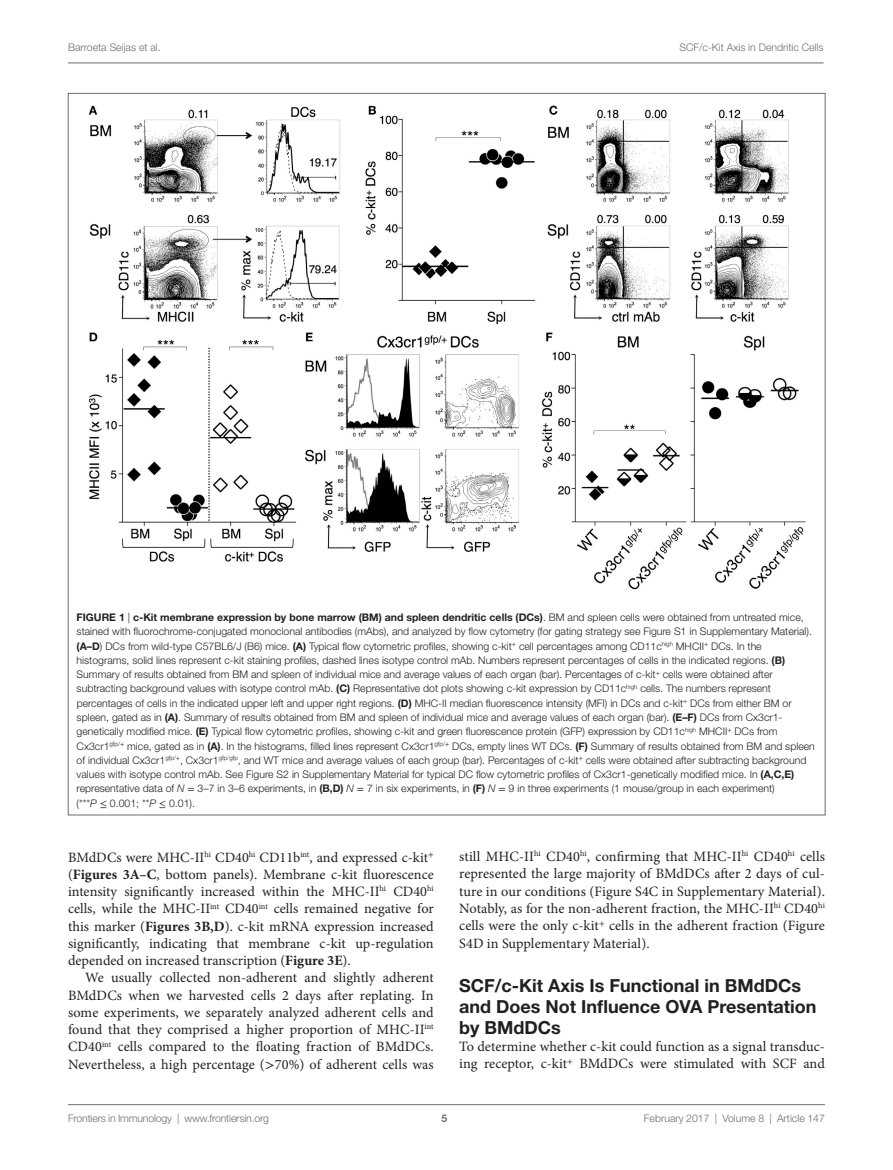
<style>
.page{position:relative;width:893px;height:1170px;background:#fff}
.page>*{position:absolute;margin:0;border:0;box-sizing:border-box;transform-origin:0 0}
.t1{font:700 18px/21px "Helvetica Neue LT Std";color:#231f20}
.t2{font:14.25px/17.2px "Minion Pro";letter-spacing:.005em;color:#231f20;text-align:justify}
.t3{font:300 10.5px/14.2px "Helvetica Neue LT Std";color:#231f20}
.t4{font:300 10.5px "Helvetica Neue LT Std";color:#6c6d70}
.t5{font:700 10.5px "Helvetica Neue LT Std";color:#6c6d70}
.s1{font-weight:700}
.s2{font-style:italic}
.s3{font-family:"STIX General";font-weight:400}
.s4{font-family:"STIX General"}
</style>
<div class="page">
<img style="left:88px;top:105px;width:718px;height:485px">
<hr style="left:68px;top:1104px;width:757px;height:1px;background:#6c6d70">
<hr style="left:68px;top:63px;width:755px;height:1px;background:#6c6d70">
<p class="t4" style="left:68px;top:41px;width:94px">Barroeta Seijas et al.</p>
<p class="t4" style="left:679px;top:41px;width:146px">SCF/c-Kit Axis in Dendritic Cells</p>
<p class="t3" style="left:77px;top:610px;width:740px"><span class="s1">Figure 1</span> | <span class="s1">c-Kit membrane expression by bone marrow (BM) and spleen dendritic cells (DCs)</span>. BM and spleen cells were obtained from untreated mice, stained with fluorochrome-conjugated monoclonal antibodies (mAbs), and analyzed by flow cytometry (for gating strategy see Figure S1 in Supplementary Material). <span class="s1">(A–D</span>) DCs from wild-type C57BL6/J (B6) mice. <span class="s1">(A)</span> Typical flow cytometric profiles, showing c-kit<sup>+</sup> cell percentages among CD11c<sup>high</sup> MHCII<sup>+</sup> DCs. In the histograms, solid lines represent c-kit staining profiles, dashed lines isotype control mAb. Numbers represent percentages of cells in the indicated regions. <span class="s1">(B)<br></span>Summary of results obtained from BM and spleen of individual mice and average values of each organ (bar). Percentages of c-kit<sup>+</sup> cells were obtained after subtracting background values with isotype control mAb. <span class="s1">(C)</span> Representative dot plots showing c-kit expression by CD11c<sup>high</sup> cells. The numbers represent percentages of cells in the indicated upper left and upper right regions. <span class="s1">(D)</span> MHC-II median fluorescence intensity (MFI) in DCs and c-kit<sup>+</sup> DCs from either BM or spleen, gated as in <span class="s1">(A)</span>. Summary of results obtained from BM and spleen of individual mice and average values of each organ (bar). <span class="s1">(E–F)</span> DCs from Cx3cr1- genetically modified mice. <span class="s1">(E)</span> Typical flow cytometric profiles, showing c-kit and green fluorescence protein (GFP) expression by CD11c<sup>high</sup> MHCII<sup>+</sup> DCs from Cx3cr1<sup>gfp/</sup><sup>+</sup> mice, gated as in <span class="s1">(A)</span>. In the histograms, filled lines represent Cx3cr1<sup>gfp/</sup><sup>+</sup> DCs, empty lines WT DCs. <span class="s1">(F)</span> Summary of results obtained from BM and spleen of individual Cx3cr1<sup>gfp/</sup><sup>+</sup>, Cx3cr1<sup>gfp/gfp</sup>, and WT mice and average values of each group (bar). Percentages of c-kit<sup>+</sup> cells were obtained after subtracting background values with isotype control mAb. See Figure S2 in Supplementary Material for typical DC flow cytometric profiles of Cx3cr1-genetically modified mice. In <span class="s1">(A,C,E) </span>representative data of <span class="s2">N</span> <span class="s3">=</span> 3–7 in 3–6 experiments, in <span class="s1">(B,D)</span> <span class="s2">N</span> <span class="s3">=</span> 7 in six experiments, in <span class="s1">(F)</span> <span class="s2">N</span> <span class="s3">=</span> 9 in three experiments (1 mouse/group in each experiment)<br>(***<span class="s2">P</span> <span class="s3">≤</span> 0.001; **<span class="s2">P</span> <span class="s3">≤</span> 0.01).</p>
<p class="t2" style="left:68px;top:848px;width:367px">BMdDCs were MHC-II<sup>hi</sup> CD40<sup>hi</sup> CD11b<sup>int</sup>, and expressed c-kit<sup>+ </sup>(<span class="s1">Figures 3A–C</span>, bottom panels). Membrane c-kit fluorescence intensity significantly increased within the MHC-II<sup>hi</sup> CD40<sup>hi </sup>cells, while the MHC-II<sup>int</sup> CD40<sup>int</sup> cells remained negative for this marker (<span class="s1">Figures 3B,D</span>). c-kit mRNA expression increased significantly, indicating that membrane c-kit up-regulation depended on increased transcription (<span class="s1">Figure 3E</span>).</p>
<p class="t2" style="left:68px;top:969px;width:367px;text-indent:17px">We usually collected non-adherent and slightly adherent BMdDCs when we harvested cells 2 days after replating. In some experiments, we separately analyzed adherent cells and found that they comprised a higher proportion of MHC-II<sup>int </sup>CD40<sup>int</sup> cells compared to the floating fraction of BMdDCs.<br>Nevertheless, a high percentage (<span class="s4">&gt;</span>70%) of adherent cells was</p>
<p class="t2" style="left:459px;top:848px;width:367px">still MHC-II<sup>hi</sup> CD40<sup>hi</sup>, confirming that MHC-II<sup>hi</sup> CD40<sup>hi</sup> cells represented the large majority of BMdDCs after 2 days of cul&shy;ture in our conditions (Figure S4C in Supplementary Material).<br>Notably, as for the non-adherent fraction, the MHC-II<sup>hi</sup> CD40<sup>hi </sup>cells were the only c-kit<sup>+</sup> cells in the adherent fraction (Figure S4D in Supplementary Material).</p>
<h1 class="t1" style="left:459px;top:974px;width:359px">SCF/c-Kit Axis Is Functional in BMdDCs and Does Not Influence OVA Presentation by BMdDCs</h1>
<h2 class="t2" style="left:459px;top:1037px;width:367px">To determine whether c-kit could function as a signal transduc&shy;ing receptor, c-kit<sup>+</sup> BMdDCs were stimulated with SCF and</h2>
<p class="t4" style="left:68px;top:1111px;width:203px">Frontiers in Immunology | www.frontiersin.org</p>
<p class="t4" style="left:644px;top:1111px;width:183px">February 2017 | Volume 8 | Article 147</p>
<p class="t5" style="left:441px;top:1111px;width:7px">5</p>
</div>
